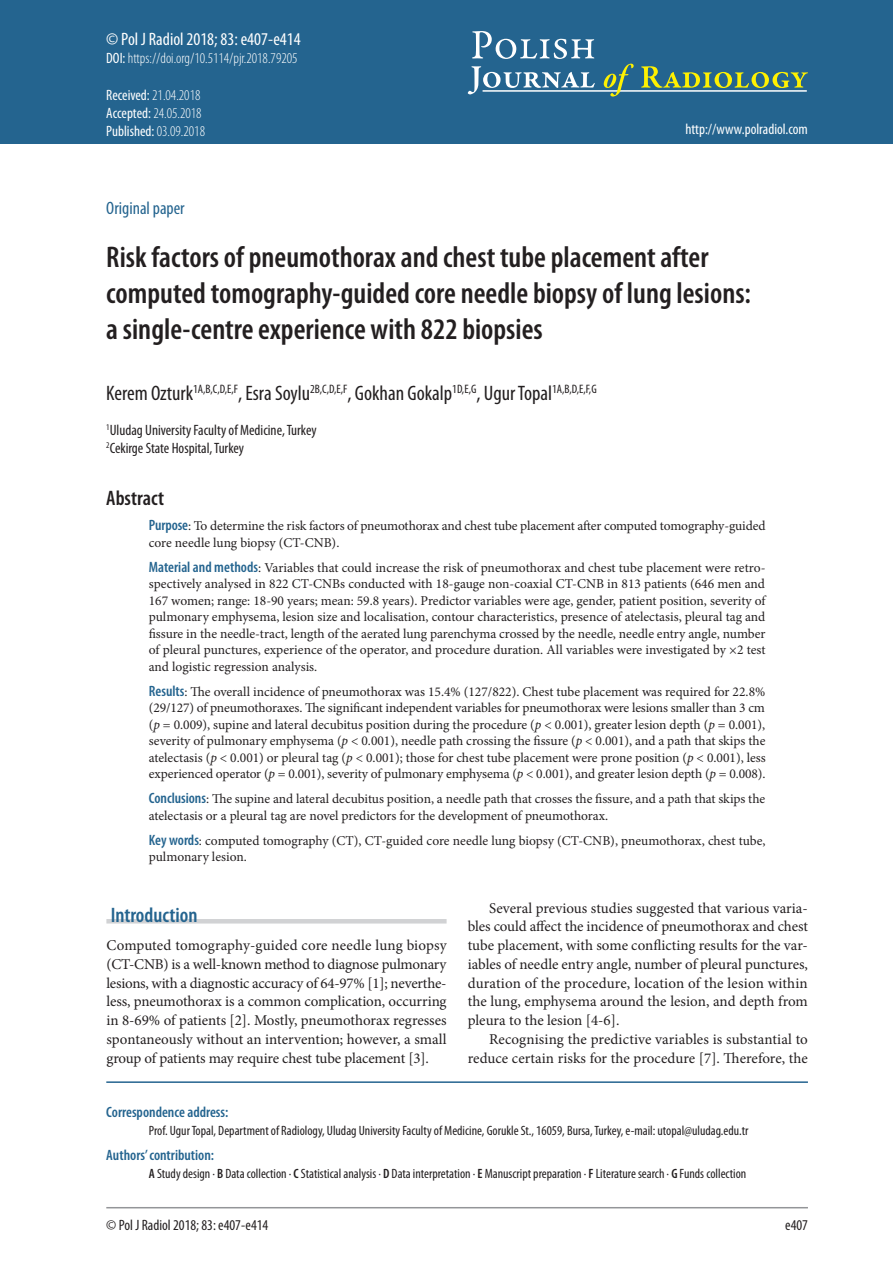
<style>
.page{position:relative;width:893px;height:1263px;background:#fff}
.page>*{position:absolute;margin:0;border:0;box-sizing:border-box;transform-origin:0 0}
.t1{font:600 condensed 30px/36px "Myriad Pro";color:#231f20}
.t2{font:condensed 21px "Myriad Pro";color:#231f20}
.t3{font:600 condensed 21px "Myriad Pro";color:#24648f}
.t4{font:600 condensed 21px "Myriad Pro";color:#231f20}
.t5{font:condensed 18px "Myriad Pro";color:#fff}
.t6{font:condensed 18px "Myriad Pro";color:#24648f}
.t7{font:15px/18.8px "Minion Pro";color:#231f20;text-align:justify}
.t8{font:condensed 15px/18px "Myriad Pro";color:#231f20}
.t9{font:300 condensed 15px/18px "Myriad Pro";color:#fff}
.t10{font:600 condensed 15px "Myriad Pro";color:#24648f}
.t11{font:condensed 15px "Myriad Pro";color:#fff}
.t12{font:13.5px/16.5px "Minion Pro";letter-spacing:-.005em;color:#231f20}
.t13{font:condensed 13.5px "Myriad Pro";color:#231f20}
.s1{font-weight:400}
.s2{font-family:"Myriad Pro";font-weight:600;font-stretch:condensed;font-size:15px;color:#24648f}
.s3{font-style:italic}
.s4{font-weight:600}
</style>
<div class="page">
<hr style="left:106px;top:1207px;width:702px;height:1px;background:#939598">
<div style="left:0;top:0;width:893px;height:144px;background:#24648f"></div>
<svg style="left:472px;top:31px;width:122px;height:28px"></svg>
<svg style="left:468px;top:66px;width:127px;height:28px"></svg>
<hr style="left:483px;top:90px;width:324px;height:2px;background:#fff">
<svg style="left:604px;top:64px;width:30px;height:33px"></svg>
<svg style="left:641px;top:66px;width:167px;height:22px"></svg>
<hr style="left:106px;top:1081px;width:702px;height:2px;background:#24648f">
<hr style="left:106px;top:919px;width:341px;height:4px;background:#d1d2d4">
<h3 class="t5" style="left:106px;top:28px;width:196px">© Pol J Radiol 2018; 83: e407-e414</h3>
<p class="t9" style="left:106px;top:48px;width:193px"><span class="s1">DOI:</span> https://doi.org/10.5114/pjr.2018.79205</p>
<p class="t9" style="left:106px;top:86px;width:100px"><span class="s1">Received:</span>21.04.2018<br><span class="s1">Accepted:</span> 24.05.2018<br><span class="s1">Published:</span> 03.09.2018</p>
<p class="t11" style="left:685px;top:120px;width:124px">http://www.polradiol.com</p>
<h3 class="t6" style="left:106px;top:197px;width:80px">Original paper</h3>
<h1 class="t1" style="left:106px;top:238px;width:646px">Risk factors of pneumothorax and chest tube placement after computed tomography-guided core needle biopsy of lung lesions: a single-centre experience with 822 biopsies</h1>
<h2 class="t2" style="left:106px;top:380px;width:492px">Kerem Ozturk<sup>1A,B,C,D,E,F</sup>, Esra Soylu<sup>2B,C,D,E,F</sup>, Gokhan Gokalp<sup>1D,E,G</sup>, Ugur Topal<sup>1A,B,D,E,F,G</sup></h2>
<p class="t8" style="left:106px;top:420px;width:212px"><sup>1</sup>Uludag University Faculty of Medicine, Turkey<br><sup>2</sup>Cekirge State Hospital, Turkey</p>
<h2 class="t4" style="left:106px;top:485px;width:59px">Abstract</h2>
<p class="t12" style="left:149px;top:518px;width:618px"><span class="s2">Purpose</span>: To determine the risk factors of pneumothorax and chest tube placement after computed tomography-guided core needle lung biopsy (CT-CNB).</p>
<p class="t12" style="left:149px;top:559px;width:618px;text-align:justify"><span class="s2">Material and methods</span>: Variables that could increase the risk of pneumothorax and chest tube placement were retro&shy;spectively analysed in 822 CT-CNBs conducted with 18-gauge non-coaxial CT-CNB in 813 patients (646 men and 167 women; range: 18-90 years; mean: 59.8 years). Predictor variables were age, gender, patient position, severity of pulmonary emphysema, lesion size and localisation, contour characteristics, presence of atelectasis, pleural tag and fissure in the needle-tract, length of the aerated lung parenchyma crossed by the needle, needle entry angle, number of pleural punctures, experience of the operator, and procedure duration. All variables were investigated by ×2 test and logistic regression analysis.</p>
<p class="t12" style="left:149px;top:683px;width:618px;text-align:justify"><span class="s2">Results</span>: The overall incidence of pneumothorax was 15.4% (127/822). Chest tube placement was required for 22.8% (29/127) of pneumothoraxes. The significant independent variables for pneumothorax were lesions smaller than 3 cm (<span class="s3">p</span> = 0.009), supine and lateral decubitus position during the procedure (<span class="s3">p</span> &lt; 0.001), greater lesion depth (<span class="s3">p</span> = 0.001), severity of pulmonary emphysema (<span class="s3">p</span> &lt; 0.001), needle path crossing the fissure (<span class="s3">p</span> &lt; 0.001), and a path that skips the atelectasis (<span class="s3">p</span> &lt; 0.001) or pleural tag (<span class="s3">p</span> &lt; 0.001); those for chest tube placement were prone position (<span class="s3">p</span> &lt; 0.001), less experienced operator (<span class="s3">p</span> = 0.001), severity of pulmonary emphysema (<span class="s3">p</span> &lt; 0.001), and greater lesion depth (<span class="s3">p</span> = 0.008).</p>
<p class="t12" style="left:149px;top:791px;width:618px"><span class="s2">Conclusions</span>: The supine and lateral decubitus position, a needle path that crosses the fissure, and a path that skips the atelectasis or a pleural tag are novel predictors for the development of pneumothorax.</p>
<p class="t12" style="left:149px;top:832px;width:618px"><span class="s2">Key words</span>: computed tomography (CT), CT-guided core needle lung biopsy (CT-CNB), pneumothorax, chest tube, pulmonary lesion.</p>
<h2 class="t3" style="left:111px;top:902px;width:88px">Introduction</h2>
<p class="t7" style="left:106px;top:936px;width:342px">Computed tomography-guided core needle lung biopsy (CT-CNB) is a well-known method to diagnose pulmonary lesions, with a diagnostic accuracy of 64-97% [1]; neverthe&shy;less, pneumothorax is a common complication, occurring in 8-69% of patients [2]. Mostly, pneumothorax regresses spontaneously without an intervention; however, a small group of patients may require chest tube placement [3].</p>
<p class="t7" style="left:468px;top:898px;width:342px;text-indent:21px">Several previous studies suggested that various varia&shy;bles could affect the incidence of pneumothorax and chest tube placement, with some conflicting results for the var&shy;iables of needle entry angle, number of pleural punctures, duration of the procedure, location of the lesion within the lung, emphysema around the lesion, and depth from pleura to the lesion [4-6].</p>
<p class="t7" style="left:468px;top:1030px;width:342px;text-align:right">Recognising the predictive variables is substantial to reduce certain risks for the procedure [7]. Therefore, the</p>
<p class="t10" style="left:106px;top:1103px;width:124px">Correspondence address:</p>
<p class="t13" style="left:149px;top:1122px;width:601px">Prof. Ugur Topal, Department of Radiology, Uludag University Faculty of Medicine, Gorukle St., 16059, Bursa, Turkey, e-mail: utopal@uludag.edu.tr</p>
<p class="t10" style="left:106px;top:1146px;width:109px">Authors’ contribution:</p>
<p class="t13" style="left:149px;top:1165px;width:599px"><span class="s4">A</span> Study design ∙ <span class="s4">B</span> Data collection ∙ <span class="s4">C</span> Statistical analysis ∙ <span class="s4">D</span> Data interpretation ∙ <span class="s4">E</span> Manuscript preparation ∙ <span class="s4">F</span> Literature search ∙ <span class="s4">G</span> Funds collection</p>
<p class="t8" style="left:106px;top:1216px;width:164px">© Pol J Radiol 2018; 83: e407-e414</p>
<p class="t8" style="left:785px;top:1216px;width:24px">e407</p>
</div>
